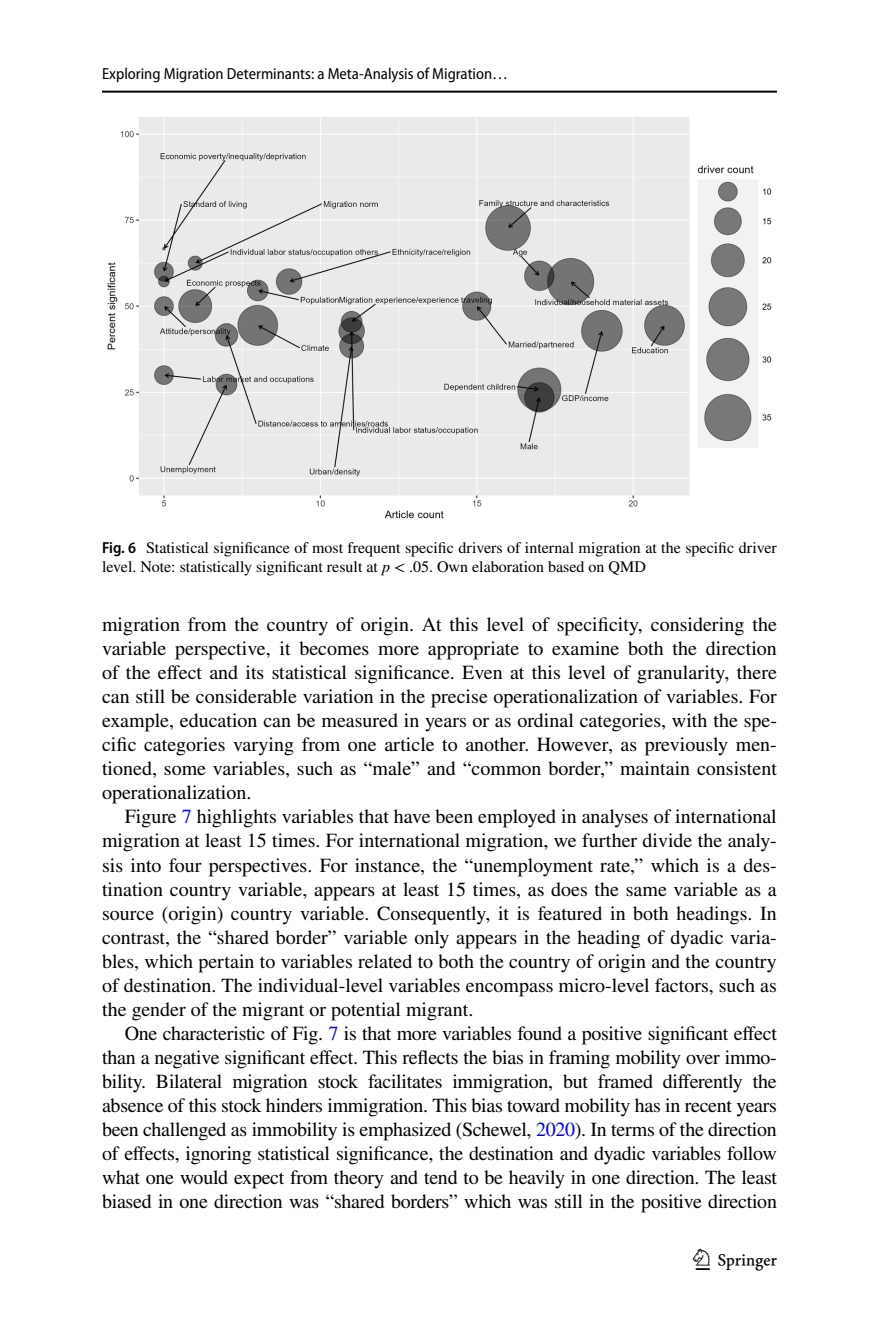
<style>
.page{position:relative;width:879px;height:1333px;background:#fff}
.page>*{position:absolute;margin:0;border:0;box-sizing:border-box;transform-origin:0 0}
.t1{font:30px "Springnew Regular 3";color:#000}
.t2{font:20px/24px "STIX";color:#000;text-align:justify}
.t3{font:16px/19px "STIX";color:#000}
.t4{font:16px "Myriad Pro Semi Cn 3";color:#000}
.s1{font-family:"Myriad Pro";font-weight:600;font-stretch:semi-condensed}
.s2{font-style:italic}
.s3{color:#00f}
</style>
<div class="page">
<hr style="left:102px;top:91px;width:675px;height:2px;background:#000">
<img style="left:108px;top:117px;width:663px;height:401px">
<p class="t4" style="left:102px;top:65px;width:408px">Exploring Migration Determinants: a Meta‑Analysis of Migration…</p>
<p class="t3" style="left:102px;top:539px;width:676px"><span class="s1">Fig. 6</span> Statistical significance of most frequent specific drivers of internal migration at the specific driver level. Note: statistically significant result at <span class="s2">p</span> &lt; .05. Own elaboration based on QMD</p>
<p class="t2" style="left:102px;top:614px;width:676px">migration from the country of origin. At this level of specificity, considering the variable perspective, it becomes more appropriate to examine both the direction of the effect and its statistical significance. Even at this level of granularity, there can still be considerable variation in the precise operationalization of variables. For example, education can be measured in years or as ordinal categories, with the spe&shy;cific categories varying from one article to another. However, as previously men&shy;tioned, some variables, such as “male” and “common border,” maintain consistent operationalization.</p>
<p class="t2" style="left:102px;top:806px;width:676px;text-indent:23px">Figure <span class="s3">7</span> highlights variables that have been employed in analyses of international migration at least 15 times. For international migration, we further divide the analy&shy;sis into four perspectives. For instance, the “unemployment rate,” which is a des&shy;tination country variable, appears at least 15 times, as does the same variable as a source (origin) country variable. Consequently, it is featured in both headings. In contrast, the “shared border” variable only appears in the heading of dyadic varia&shy;bles, which pertain to variables related to both the country of origin and the country of destination. The individual-level variables encompass micro-level factors, such as the gender of the migrant or potential migrant.</p>
<p class="t2" style="left:102px;top:1022px;width:676px;text-indent:23px">One characteristic of Fig. <span class="s3">7</span> is that more variables found a positive significant effect than a negative significant effect. This reflects the bias in framing mobility over immo&shy;bility. Bilateral migration stock facilitates immigration, but framed differently the absence of this stock hinders immigration. This bias toward mobility has in recent years been challenged as immobility is emphasized (Schewel, <span class="s3">2020</span>). In terms of the direction of effects, ignoring statistical significance, the destination and dyadic variables follow what one would expect from theory and tend to be heavily in one direction. The least biased in one direction was “shared borders” which was still in the positive direction</p>
<h1 class="t1" style="left:696px;top:1248px;width:83px">1 3</h1>
</div>
